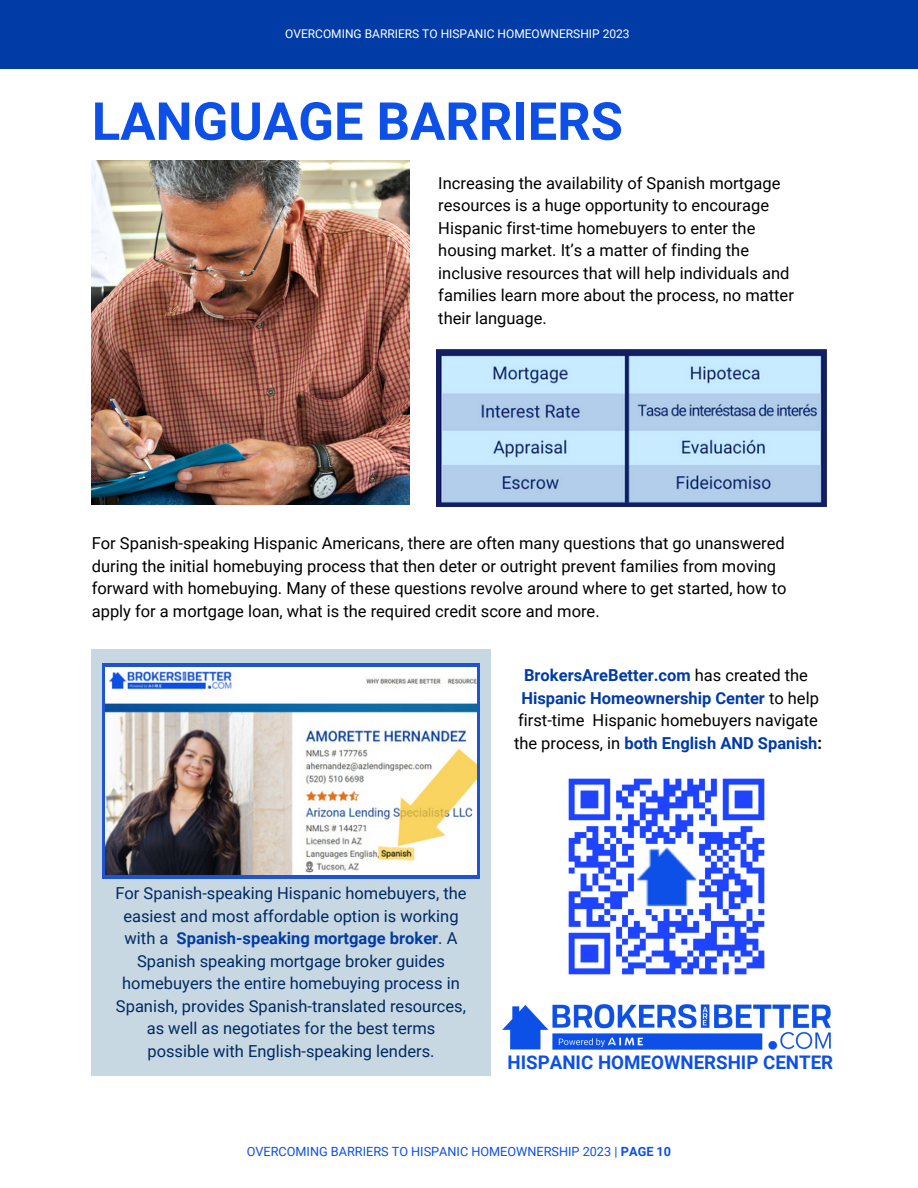
<style>
.page{position:relative;width:918px;height:1188px;background:#fff}
.page>*{position:absolute;margin:0;border:0;box-sizing:border-box;transform-origin:0 0}
.t1{font:700 52.5px "Roboto";color:#0c50e8}
.t2{font:700 18.75px "Roboto";color:#0c50e8}
.t3{font:16.5px/22.5px "Roboto";color:#000}
.t4{font:16.5px/22.5px "Roboto";color:#002a62;text-align:center}
.t5{font:700 16.5px/22.5px "Roboto";color:#013ba6;text-align:center}
.t6{font:12.75px "Roboto";color:#0d50e7}
.t7{font:12px "Roboto";color:#fff}
.s1{font-weight:400;color:#000}
.s2{color:#000}
.s3{font-weight:700;color:#013ba6}
.s4{font-weight:700}
</style>
<div class="page">
<div style="left:0;top:0;width:918px;height:69px;background:#013ba6"></div>
<img style="left:92px;top:160px;width:317px;height:344px">
<div style="left:92px;top:650px;width:398px;height:425px;background:#c8d8e2"></div>
<img style="left:568px;top:778px;width:197px;height:197px">
<img style="left:502px;top:1004px;width:329px;height:46px">
<svg style="left:102px;top:664px;width:377px;height:215px;background:#3b68ce"></svg>
<img style="left:106px;top:667px;width:370px;height:207px">
<img style="left:436px;top:349px;width:390px;height:158px">
<p class="t7" style="left:285px;top:27px;width:346px">OVERCOMING BARRIERS TO HISPANIC HOMEOWNERSHIP 2023</p>
<h1 class="t1" style="left:92px;top:91px;width:533px">LANGUAGE BARRIERS</h1>
<p class="t3" style="left:438px;top:172px;width:357px">Increasing the availability of Spanish mortgage resources is a huge opportunity to encourage Hispanic first-time homebuyers to enter the housing market. It’s a matter of finding the inclusive resources that will help individuals and families learn more about the process, no matter their language.</p>
<p class="t3" style="left:92px;top:532px;width:696px">For Spanish-speaking Hispanic Americans, there are often many questions that go unanswered during the initial homebuying process that then deter or outright prevent families from moving forward with homebuying. Many of these questions revolve around where to get started, how to apply for a mortgage loan, what is the required credit score and more.</p>
<p class="t5" style="left:514px;top:665px;width:310px">BrokersAreBetter.com <span class="s1">has created the </span>Hispanic Homeownership Center <span class="s1">to help first-time Hispanic homebuyers navigate the process, in</span> both English AND Spanish<span class="s2">:</span></p>
<p class="t4" style="left:115px;top:882px;width:353px">For Spanish-speaking Hispanic homebuyers, the easiest and most affordable option is working with a <span class="s3">Spanish-speaking mortgage broker</span>. A Spanish speaking mortgage broker guides homebuyers the entire homebuying process in Spanish, provides Spanish-translated resources, as well as negotiates for the best terms possible with English-speaking lenders.</p>
<p class="t2" style="left:507px;top:1051px;width:327px">HISPANIC HOMEOWNERSHIP CENTER</p>
<p class="t6" style="left:247px;top:1144px;width:426px">OVERCOMING BARRIERS TO HISPANIC HOMEOWNERSHIP 2023 | <span class="s4">PAGE 10</span></p>
</div>
